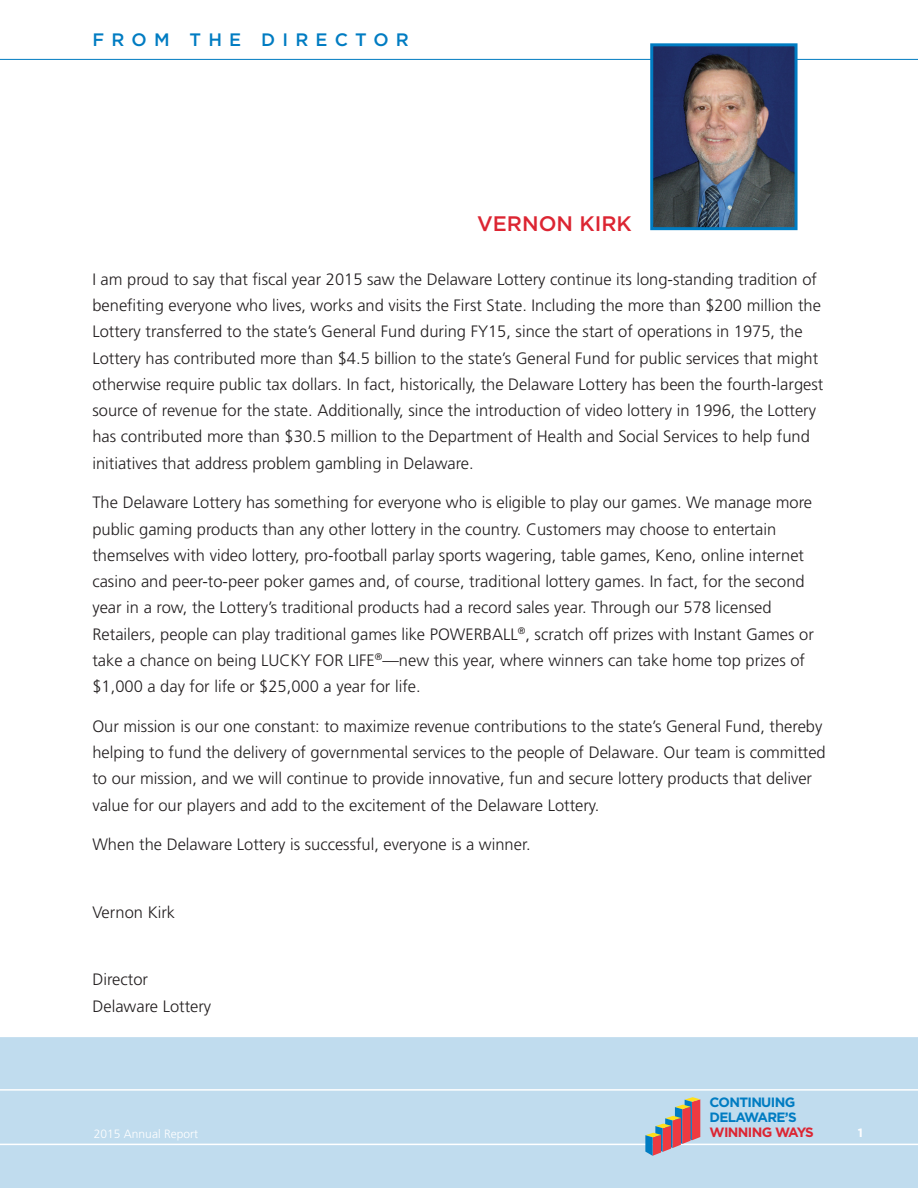
<style>
.page{position:relative;width:918px;height:1188px;background:#fff}
.page>*{position:absolute;margin:0;border:0;box-sizing:border-box;transform-origin:0 0}
.t1{font:500 21px "Gotham";color:#dc2532}
.t2{font:500 18px "Gotham";letter-spacing:.4em;color:#007cc2}
.Body_text{font:300 16.5px/26.2px "Frutiger";color:#231f20}
.Cover_Head{font:700 13.5px/15px "Gotham";letter-spacing:-.05em;color:#007cc2}
.t3{font:300 12px "Frutiger";color:#fff}
.t4{font:700 12px "Gotham";color:#fff}
.s1{color:#dc2532}
</style>
<div class="page">
<hr style="left:0;top:59px;width:918px;height:1px;background:#007cc2">
<div style="left:0;top:1037px;width:918px;height:151px;background:#c0dcee"></div>
<hr style="left:0;top:1089px;width:918px;height:2px;background:#fff">
<hr style="left:0;top:1037px;width:918px;height:1px;background:#fff">
<hr style="left:0;top:1144px;width:918px;height:1px;background:#fff">
<hr style="left:0;top:1187px;width:918px;height:1px;background:#fff">
<img style="left:654px;top:47px;width:140px;height:179px">
<div style="left:650px;top:43px;width:148px;height:187px;border:3px solid #007cc2"></div>
<svg style="left:645px;top:1097px;width:55px;height:59px"></svg>
<p class="t2" style="left:92px;top:30px;width:318px">FROM THE DIRECTOR</p>
<p class="t1" style="left:477px;top:212px;width:156px">VERNON KIRK</p>
<p class="Body_text" style="left:92px;top:266px;width:732px">I am proud to say that fiscal year 2015 saw the Delaware Lottery continue its long-standing tradition of benefiting everyone who lives, works and visits the First State. Including the more than $200 million the Lottery transferred to the state’s General Fund during FY15, since the start of operations in 1975, the Lottery has contributed more than $4.5 billion to the state’s General Fund for public services that might otherwise require public tax dollars. In fact, historically, the Delaware Lottery has been the fourth-largest source of revenue for the state. Additionally, since the introduction of video lottery in 1996, the Lottery has contributed more than $30.5 million to the Department of Health and Social Services to help fund initiatives that address problem gambling in Delaware.</p>
<p class="Body_text" style="left:92px;top:490px;width:723px">The Delaware Lottery has something for everyone who is eligible to play our games. We manage more public gaming products than any other lottery in the country. Customers may choose to entertain themselves with video lottery, pro-football parlay sports wagering, table games, Keno, online internet casino and peer-to-peer poker games and, of course, traditional lottery games. In fact, for the second year in a row, the Lottery’s traditional products had a record sales year. Through our 578 licensed Retailers, people can play traditional games like POWERBALL<sup>®</sup>, scratch off prizes with Instant Games or take a chance on being LUCKY FOR LIFE<sup>®</sup>—new this year, where winners can take home top prizes of $1,000 a day for life or $25,000 a year for life.</p>
<p class="Body_text" style="left:92px;top:713px;width:735px">Our mission is our one constant: to maximize revenue contributions to the state’s General Fund, thereby helping to fund the delivery of governmental services to the people of Delaware. Our team is committed to our mission, and we will continue to provide innovative, fun and secure lottery products that deliver value for our players and add to the excitement of the Delaware Lottery.</p>
<p class="Body_text" style="left:92px;top:832px;width:440px">When the Delaware Lottery is successful, everyone is a winner.</p>
<p class="Body_text" style="left:92px;top:899px;width:84px">Vernon Kirk</p>
<p class="Body_text" style="left:92px;top:966px;width:120px;line-height:27px">Director<br>Delaware Lottery</p>
<p class="Cover_Head" style="left:710px;top:1095px;width:106px">CONTINUING<br>DELAWARE’S<br><span class="s1">WINNING WAYS</span></p>
<p class="t3" style="left:94px;top:1127px;width:106px">2015 Annual Report</p>
<p class="t4" style="left:858px;top:1126px;width:7px">1</p>
</div>
